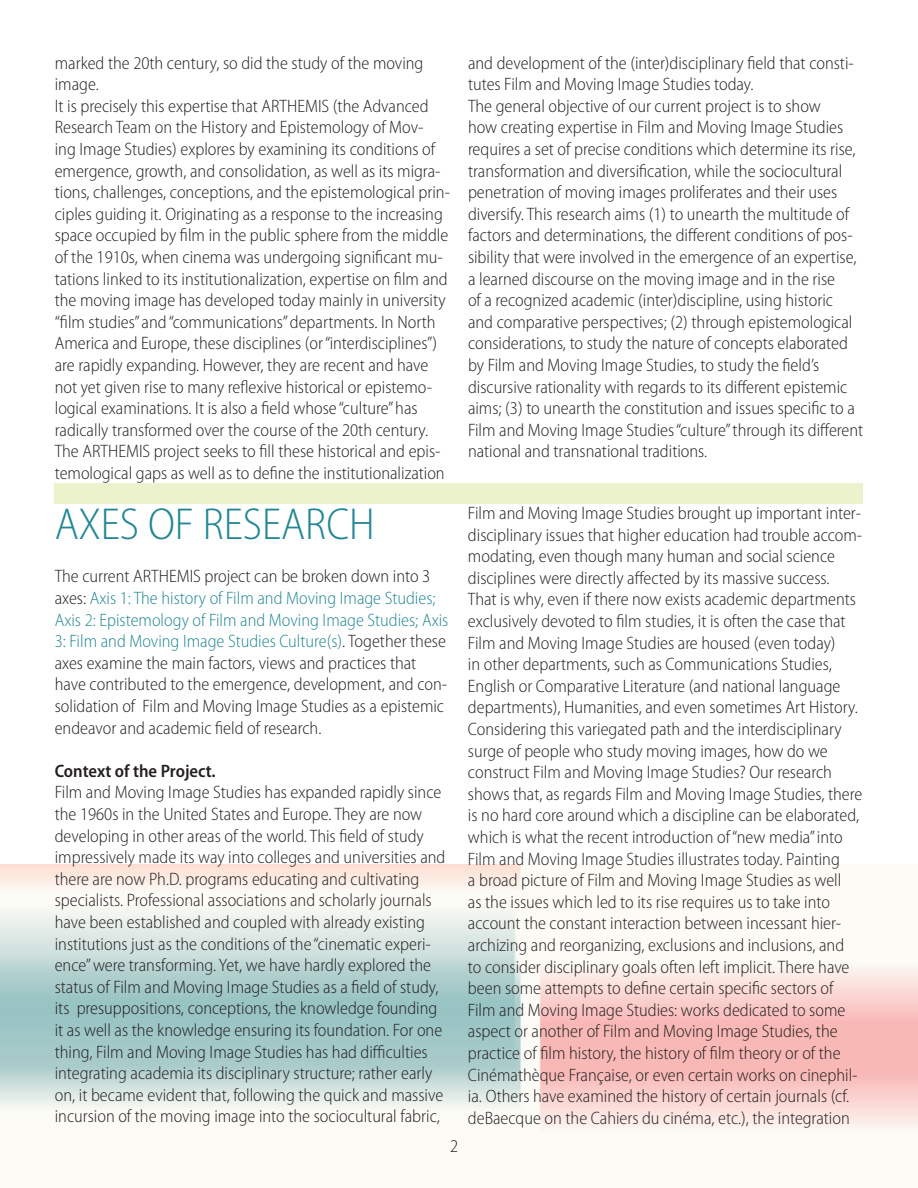
<style>
.page{position:relative;width:918px;height:1188px;background:#fff}
.page>*{position:absolute;margin:0;border:0;box-sizing:border-box;transform-origin:0 0}
.t1{font:300 semi-condensed 45px "Myriad Pro";color:#238694}
.t2{font:300 semi-condensed 18px/21.6px "Myriad Pro";color:#231f20}
.t3{font:600 semi-condensed 18px "Myriad Pro";color:#231f20}
.s1{color:#238694}
</style>
<div class="page">
<div style="left:54px;top:483px;width:809px;height:20px;background:#ebf2cc"></div>
<p class="t2" style="left:55px;top:52px;width:397px">marked the 20th century, so did the study of the moving image.<br>It is precisely this expertise that ARTHEMIS (the Advanced Research Team on the History and Epistemology of Mov-<br>ing Image Studies) explores by examining its conditions of emergence, growth, and consolidation, as well as its migra&shy;tions, challenges, conceptions, and the epistemological prin&shy;ciples guiding it. Originating as a response to the increasing space occupied by film in the public sphere from the middle of the 1910s, when cinema was undergoing significant mu&shy;tations linked to its institutionalization, expertise on film and the moving image has developed today mainly in university “film studies” and “communications” departments. In North America and Europe, these disciplines (or “interdisciplines”) are rapidly expanding. However, they are recent and have not yet given rise to many reflexive historical or epistemo&shy;logical examinations. It is also a field whose “culture” has radically transformed over the course of the 20th century.<br>The ARTHEMIS project seeks to fill these historical and epis&shy;temological gaps as well as to define the institutionalization</p>
<p class="t2" style="left:468px;top:52px;width:397px">and development of the (inter)disciplinary field that consti&shy;tutes Film and Moving Image Studies today.<br>The general objective of our current project is to show<br>how creating expertise in Film and Moving Image Studies requires a set of precise conditions which determine its rise, transformation and diversification, while the sociocultural penetration of moving images proliferates and their uses diversify. This research aims (1) to unearth the multitude of factors and determinations, the different conditions of pos&shy;sibility that were involved in the emergence of an expertise, a learned discourse on the moving image and in the rise<br>of a recognized academic (inter)discipline, using historic<br>and comparative perspectives; (2) through epistemological considerations, to study the nature of concepts elaborated by Film and Moving Image Studies, to study the field’s discursive rationality with regards to its different epistemic aims; (3) to unearth the constitution and issues specific to a Film and Moving Image Studies “culture” through its different national and transnational traditions.</p>
<h1 class="t1" style="left:55px;top:500px;width:322px">AXES OF RESEARCH</h1>
<p class="t2" style="left:55px;top:566px;width:395px">The current ARTHEMIS project can be broken down into 3 axes: <span class="s1">Axis 1: The history of Film and Moving Image Studies; Axis 2: Epistemology of Film and Moving Image Studies; Axis 3: Film and Moving Image Studies Culture(s)</span>. Together these axes examine the main factors, views and practices that have contributed to the emergence, development, and con&shy;solidation of Film and Moving Image Studies as a epistemic endeavor and academic field of research.</p>
<p class="t3" style="left:55px;top:761px;width:163px">Context of the Project.</p>
<p class="t2" style="left:55px;top:782px;width:392px">Film and Moving Image Studies has expanded rapidly since the 1960s in the United States and Europe. They are now developing in other areas of the world. This field of study impressively made its way into colleges and universities and there are now Ph.D. programs educating and cultivating specialists. Professional associations and scholarly journals have been established and coupled with already existing institutions just as the conditions of the “cinematic experi&shy;ence” were transforming. Yet, we have hardly explored the status of Film and Moving Image Studies as a field of study, its presuppositions, conceptions, the knowledge founding it as well as the knowledge ensuring its foundation. For one thing, Film and Moving Image Studies has had difficulties integrating academia its disciplinary structure; rather early on, it became evident that, following the quick and massive incursion of the moving image into the sociocultural fabric,</p>
<p class="t2" style="left:468px;top:503px;width:396px">Film and Moving Image Studies brought up important inter&shy;disciplinary issues that higher education had trouble accom&shy;modating, even though many human and social science disciplines were directly affected by its massive success.<br>That is why, even if there now exists academic departments exclusively devoted to film studies, it is often the case that Film and Moving Image Studies are housed (even today)<br>in other departments, such as Communications Studies, English or Comparative Literature (and national language departments), Humanities, and even sometimes Art History.<br>Considering this variegated path and the interdisciplinary surge of people who study moving images, how do we construct Film and Moving Image Studies? Our research shows that, as regards Film and Moving Image Studies, there is no hard core around which a discipline can be elaborated, which is what the recent introduction of “new media” into Film and Moving Image Studies illustrates today. Painting<br>a broad picture of Film and Moving Image Studies as well<br>as the issues which led to its rise requires us to take into account the constant interaction between incessant hier&shy;archizing and reorganizing, exclusions and inclusions, and<br>to consider disciplinary goals often left implicit. There have been some attempts to define certain specific sectors of Film and Moving Image Studies: works dedicated to some aspect or another of Film and Moving Image Studies, the practice of film history, the history of film theory or of the Cinémathèque Française, or even certain works on cinephil&shy;ia. Others have examined the history of certain journals (cf. deBaecque on the Cahiers du cinéma, etc.), the integration</p>
<p class="t2" style="left:450px;top:1135px;width:10px">2</p>
</div>
